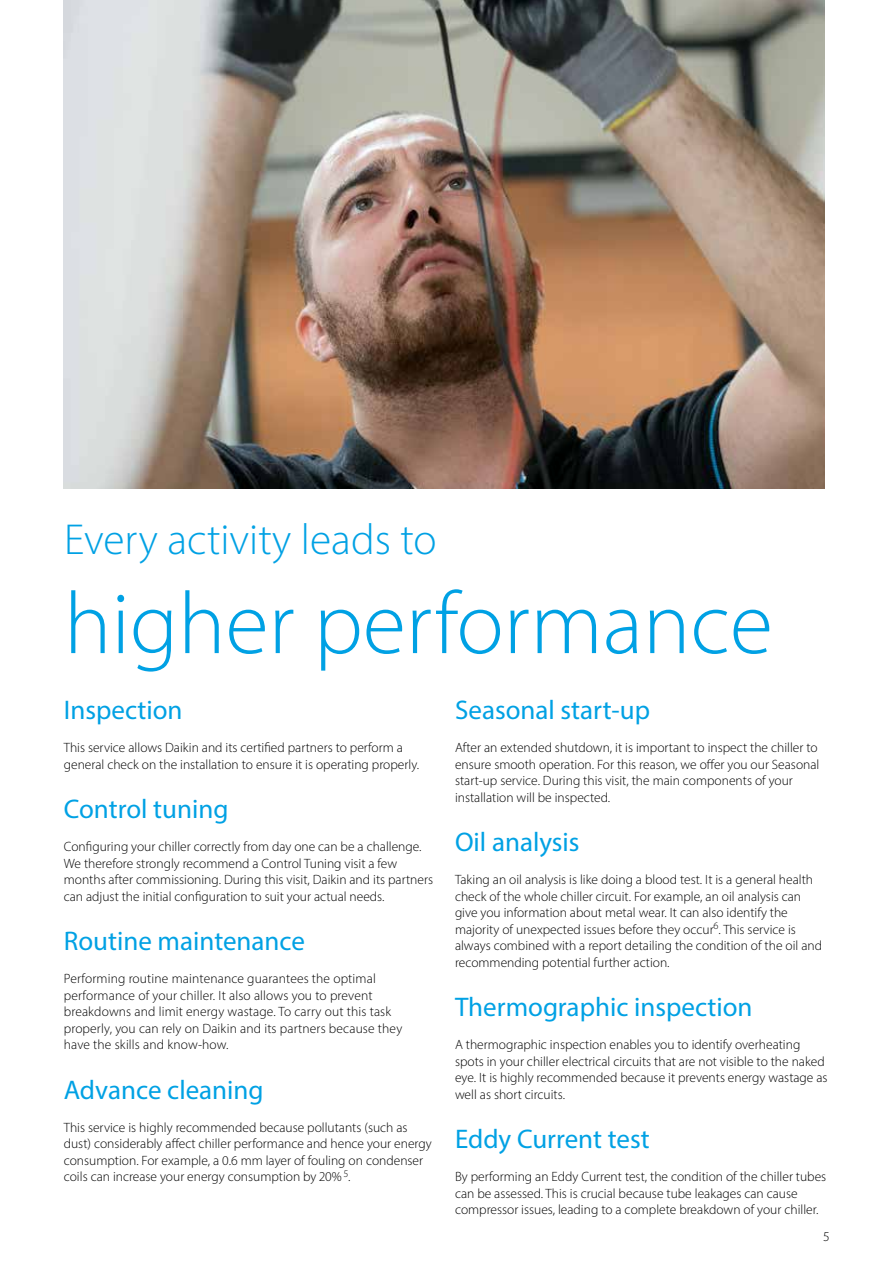
<style>
.page{position:relative;width:893px;height:1263px;background:#fff}
.page>*{position:absolute;margin:0;border:0;box-sizing:border-box;transform-origin:0 0}
.t1{font:300 88.5px "Myriad Pro";color:#00a1e4}
.t2{font:300 43.5px "Myriad Pro";color:#00a1e4}
.t3{font:27px "Myriad Pro";color:#00a1e4}
.t4{font:300 13.5px/16.5px "Myriad Pro";color:#000}
</style>
<div class="page">
<img style="left:64px;top:0;width:760px;height:488px">
<h2 class="t2" style="left:64px;top:513px;width:374px">Every activity leads to</h2>
<h1 class="t1" style="left:64px;top:570px;width:710px">higher performance</h1>
<h3 class="t3" style="left:64px;top:693px;width:120px">Inspection</h3>
<p class="t4" style="left:64px;top:739px;width:357px">This service allows Daikin and its certified partners to perform a general check on the installation to ensure it is operating properly.</p>
<h3 class="t3" style="left:64px;top:792px;width:166px">Control tuning</h3>
<p class="t4" style="left:64px;top:838px;width:371px">Configuring your chiller correctly from day one can be a challenge.<br>We therefore strongly recommend a Control Tuning visit a few months after commissioning. During this visit, Daikin and its partners can adjust the initial configuration to suit your actual needs.</p>
<h3 class="t3" style="left:64px;top:924px;width:243px">Routine maintenance</h3>
<p class="t4" style="left:64px;top:970px;width:340px">Performing routine maintenance guarantees the optimal performance of your chiller. It also allows you to prevent breakdowns and limit energy wastage. To carry out this task properly, you can rely on Daikin and its partners because they have the skills and know-how.</p>
<h3 class="t3" style="left:64px;top:1073px;width:201px">Advance cleaning</h3>
<p class="t4" style="left:64px;top:1119px;width:369px">This service is highly recommended because pollutants (such as dust) considerably affect chiller performance and hence your energy consumption. For example, a 0.6 mm layer of fouling on condenser coils can increase your energy consumption by 20% <sup>5</sup>.</p>
<h3 class="t3" style="left:455px;top:693px;width:197px">Seasonal start-up</h3>
<p class="t4" style="left:455px;top:739px;width:366px">After an extended shutdown, it is important to inspect the chiller to ensure smooth operation. For this reason, we offer you our Seasonal start-up service. During this visit, the main components of your installation will be inspected.</p>
<h3 class="t3" style="left:455px;top:825px;width:126px">Oil analysis</h3>
<p class="t4" style="left:455px;top:871px;width:369px">Taking an oil analysis is like doing a blood test. It is a general health check of the whole chiller circuit. For example, an oil analysis can give you information about metal wear. It can also identify the majority of unexpected issues before they occur<sup>6</sup>. This service is always combined with a report detailing the condition of the oil and recommending potential further action.</p>
<h3 class="t3" style="left:455px;top:990px;width:299px">Thermographic inspection</h3>
<p class="t4" style="left:455px;top:1036px;width:374px">A thermographic inspection enables you to identify overheating spots in your chiller electrical circuits that are not visible to the naked eye. It is highly recommended because it prevents energy wastage as well as short circuits.</p>
<h3 class="t3" style="left:455px;top:1122px;width:196px">Eddy Current test</h3>
<p class="t4" style="left:455px;top:1168px;width:373px">By performing an Eddy Current test, the condition of the chiller tubes can be assessed. This is crucial because tube leakages can cause compressor issues, leading to a complete breakdown of your chiller.</p>
<p class="t4" style="left:823px;top:1228px;width:7px">5</p>
</div>
